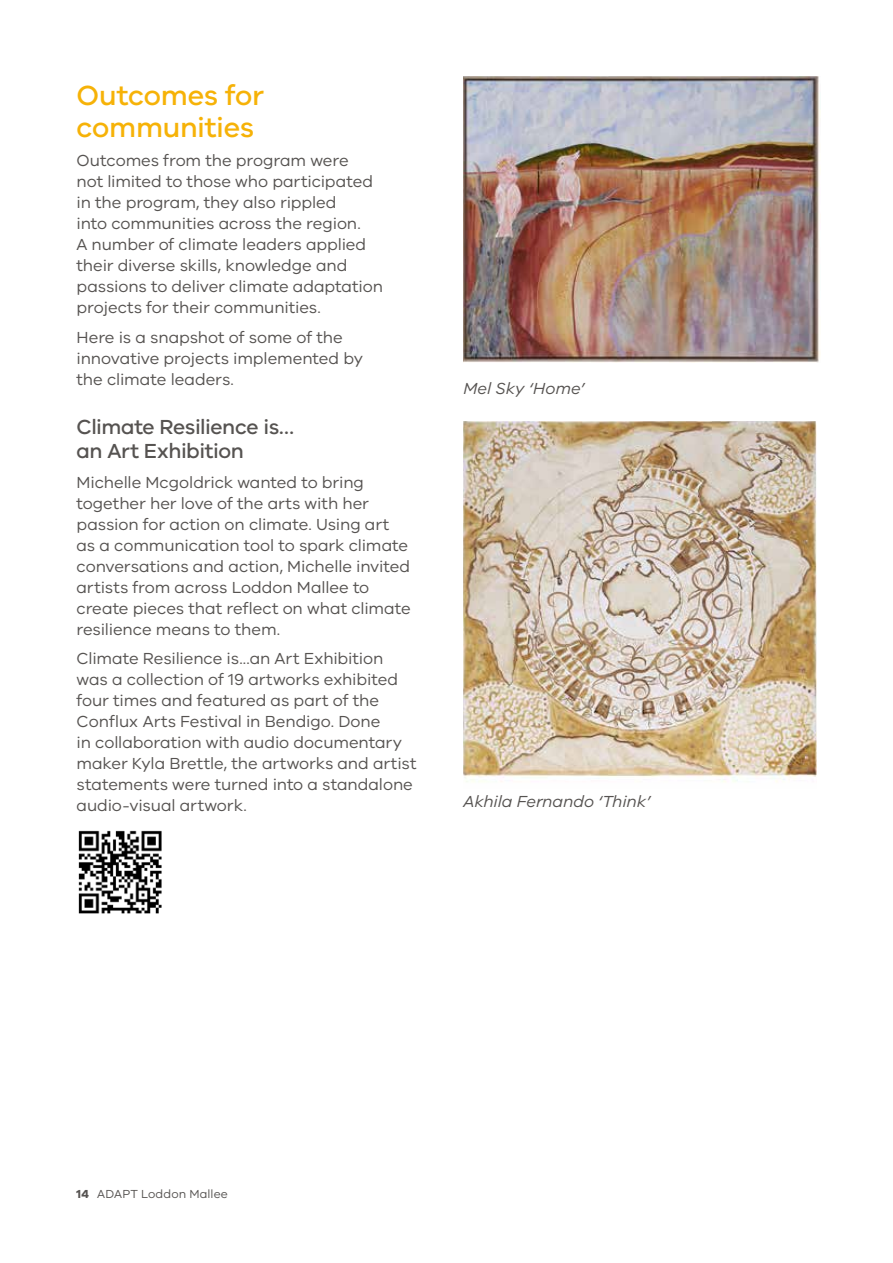
<style>
.page{position:relative;width:893px;height:1263px;background:#fff}
.page>*{position:absolute;margin:0;border:0;box-sizing:border-box;transform-origin:0 0}
.t1{font:500 28.5px/31.5px "VIC";letter-spacing:-.01em;color:#f6b207}
.t2{font:500 21px/24px "VIC";letter-spacing:-.02em;color:#565351}
.t3{font:16.5px/21px "VIC";letter-spacing:-.005em;color:#565351}
.t4{font:italic 16.5px "VIC";letter-spacing:-.005em;color:#565351}
.t5{font:12px "VIC";letter-spacing:.01em;color:#565351}
.s1{font-weight:700}
</style>
<div class="page">
<img style="left:463px;top:421px;width:353px;height:361px">
<img style="left:463px;top:77px;width:357px;height:286px">
<img style="left:78px;top:830px;width:84px;height:84px">
<h1 class="t1" style="left:77px;top:79px;width:189px">Outcomes for communities</h1>
<p class="t3" style="left:77px;top:149px;width:308px">Outcomes from the program were<br>not limited to those who participated in the program, they also rippled<br>into communities across the region.<br>A number of climate leaders applied their diverse skills, knowledge and passions to deliver climate adaptation projects for their communities.</p>
<p class="t3" style="left:77px;top:326px;width:288px">Here is a snapshot of some of the innovative projects implemented by the climate leaders.</p>
<p class="t2" style="left:77px;top:414px;width:219px">Climate Resilience is… an Art Exhibition</p>
<p class="t3" style="left:77px;top:471px;width:336px">Michelle Mcgoldrick wanted to bring together her love of the arts with her passion for action on climate. Using art as a communication tool to spark climate conversations and action, Michelle invited artists from across Loddon Mallee to create pieces that reflect on what climate resilience means to them.</p>
<p class="t3" style="left:77px;top:648px;width:341px">Climate Resilience is...an Art Exhibition was a collection of 19 artworks exhibited four times and featured as part of the Conflux Arts Festival in Bendigo. Done<br>in collaboration with audio documentary maker Kyla Brettle, the artworks and artist statements were turned into a standalone audio-visual artwork.</p>
<p class="t4" style="left:463px;top:378px;width:123px">Mel Sky ‘Home’</p>
<p class="t4" style="left:463px;top:792px;width:188px">Akhila Fernando ‘Think’</p>
<p class="t5" style="left:77px;top:1187px;width:153px"><span class="s1">14</span> ADAPT Loddon Mallee</p>
</div>
